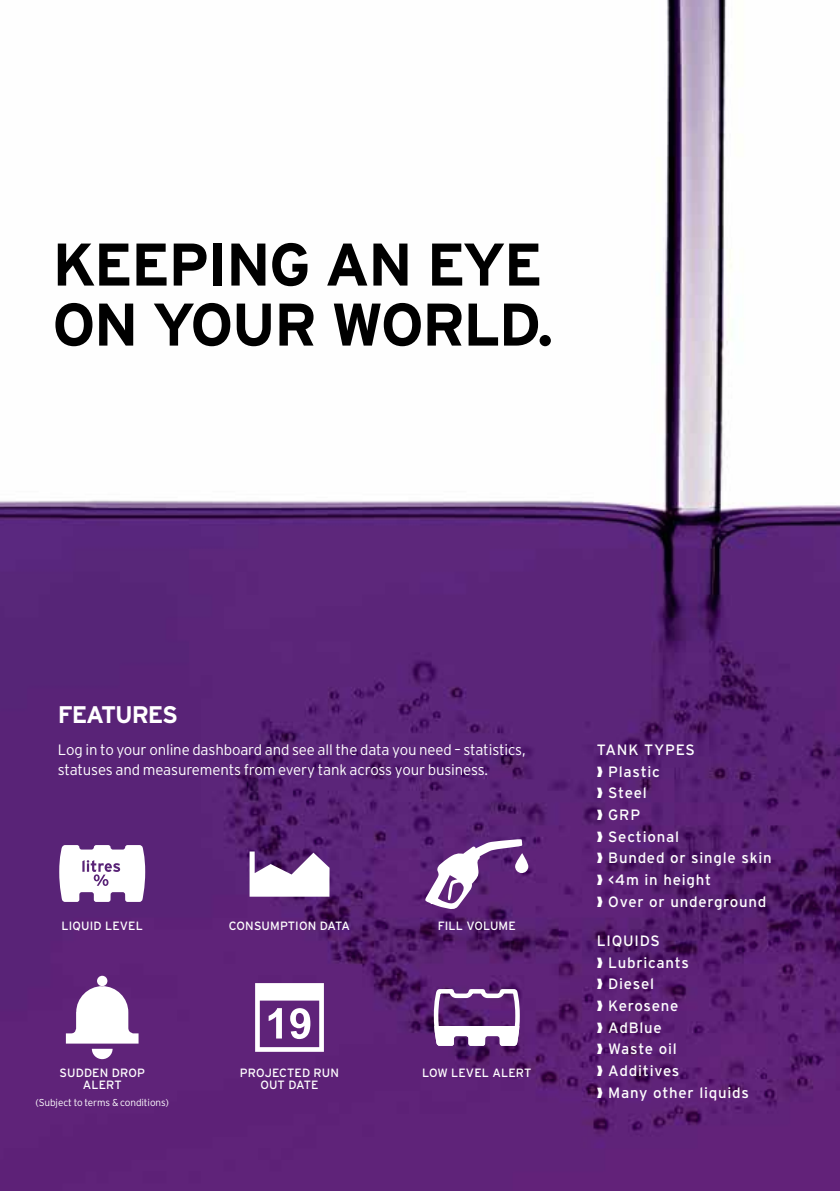
<style>
.page{position:relative;width:840px;height:1191px;background:#fff}
.page>*{position:absolute;margin:0;border:0;box-sizing:border-box;transform-origin:0 0}
.t1{font:700 60px/60px "Interstate CE";letter-spacing:-.03em;color:#000}
.t2{font:700 24px "Interstate CE";letter-spacing:-.045em;color:#fff}
.t3{font:15px/21.6px "Interstate CE";letter-spacing:.05em;color:#fff}
.t4{font:300 15px/20px "Interstate CE";letter-spacing:-.01em;color:#fff}
.t5{font:12px/12px "Interstate CE";letter-spacing:.01em;color:#fff;text-align:center}
.t6{font:300 10px "Interstate CE";letter-spacing:-.01em;color:#fff}
</style>
<div class="page">
<img style="left:0;top:0;width:839px;height:1191px">
<svg style="left:66px;top:975px;width:72px;height:84px"></svg>
<svg style="left:249px;top:851px;width:80px;height:45px"></svg>
<svg style="left:255px;top:983px;width:69px;height:68px"></svg>
<svg style="left:424px;top:839px;width:104px;height:71px"></svg>
<svg style="left:431px;top:986px;width:90px;height:62px"></svg>
<svg style="left:59px;top:845px;width:86px;height:57px"></svg>
<h1 class="t1" style="left:52px;top:230px;width:502px">KEEPING AN EYE<br>ON YOUR WORLD.</h1>
<h2 class="t2" style="left:58px;top:697px;width:122px">FEATURES</h2>
<p class="t4" style="left:58px;top:738px;width:469px">Log in to your online dashboard and see all the data you need – statistics, statuses and measurements from every tank across your business.</p>
<p class="t5" style="left:62px;top:919px;width:83px">LIQUID LEVEL</p>
<p class="t5" style="left:229px;top:919px;width:123px">CONSUMPTION DATA</p>
<p class="t5" style="left:437px;top:919px;width:79px">FILL VOLUME</p>
<p class="t5" style="left:59px;top:1066px;width:87px">SUDDEN DROP<br>ALERT</p>
<p class="t5" style="left:240px;top:1066px;width:101px">PROJECTED RUN<br>OUT DATE</p>
<p class="t5" style="left:422px;top:1066px;width:111px">LOW LEVEL ALERT</p>
<p class="t6" style="left:36px;top:1095px;width:135px">(Subject to terms &amp; conditions)</p>
<p class="t3" style="left:596px;top:738px;width:176px">TANK TYPES<br>❱ Plastic<br>❱ Steel<br>❱ GRP<br>❱ Sectional<br>❱ Bunded or single skin ❱ &lt;4m in height<br>❱ Over or underground</p>
<p class="t3" style="left:596px;top:929px;width:153px">LIQUIDS<br>❱ Lubricants<br>❱ Diesel<br>❱ Kerosene<br>❱ AdBlue<br>❱ Waste oil<br>❱ Additives<br>❱ Many other liquids</p>
</div>
